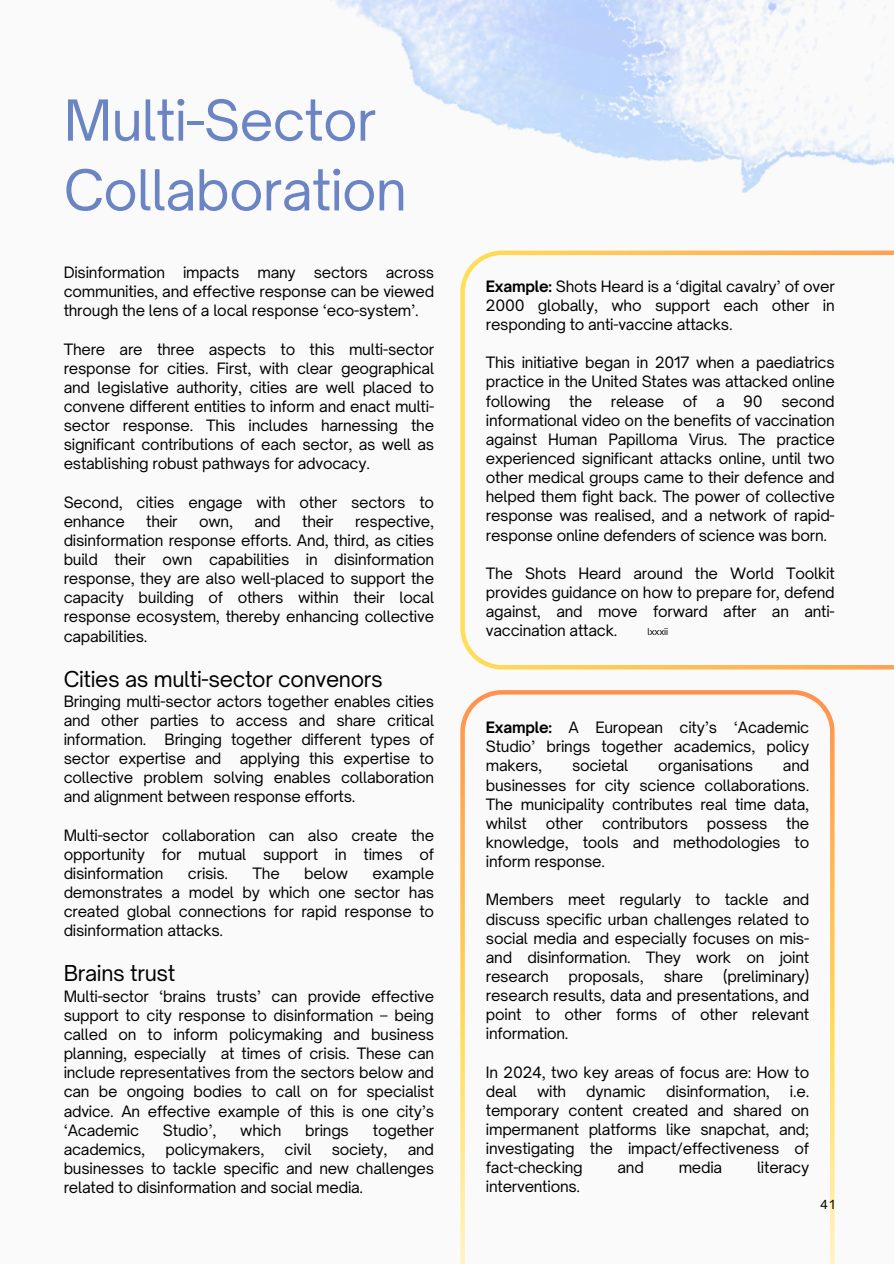
<style>
.page{position:relative;width:894px;height:1264px;background:#fff}
.page>*{position:absolute;margin:0;border:0;box-sizing:border-box;transform-origin:0 0}
.t1{font:54px/69.8px "Open Sauce One";letter-spacing:-.015em;color:#6b84c3}
.t2{font:21px "Open Sauce One";letter-spacing:-.015em;color:#000}
.t3{font:15px/19.2px "Open Sauce One";letter-spacing:-.015em;color:#000;text-align:justify}
.t4{font:12px "Open Sauce One";color:#000}
.t5{font:9px "Open Sauce One";letter-spacing:-.015em;color:#000}
.s1{font-weight:700}
</style>
<div class="page">
<div style="left:0;top:0;width:893px;height:1263px;background:#fafafa"></div>
<svg style="left:460px;top:690px;width:373px;height:573px"></svg>
<svg style="left:460px;top:250px;width:433px;height:419px"></svg>
<img style="left:331px;top:0;width:562px;height:193px">
<h1 class="t1" style="left:64px;top:85px;width:344px">Multi-Sector<br>Collaboration</h1>
<h2 class="t3" style="left:64px;top:263px;width:372px">Disinformation impacts many sectors across communities, and effective response can be viewed through the lens of a local response ‘eco-system’.</h2>
<h2 class="t3" style="left:64px;top:339px;width:372px">There are three aspects to this multi-sector response for cities. First, with clear geographical and legislative authority, cities are well placed to convene different entities to inform and enact multi&shy;sector response. This includes harnessing the significant contributions of each sector, as well as establishing robust pathways for advocacy.</h2>
<h2 class="t3" style="left:64px;top:492px;width:372px">Second, cities engage with other sectors to enhance</h2>
<h2 class="t3" style="left:64px;top:511px;width:372px;text-indent:291px">respective, disinformation response efforts. And, third, as cities build their own capabilities in disinformation response, they are also well-placed to support the capacity building of others within their local response ecosystem, thereby enhancing collective capabilities.</h2>
<h2 class="t2" style="left:64px;top:665px;width:320px">Cities as multi-sector convenors</h2>
<h2 class="t3" style="left:64px;top:691px;width:372px">Bringing multi-sector actors together enables cities and other parties to access and share critical information. Bringing together different types of sector expertise and applying this expertise to collective problem solving enables collaboration and alignment between response efforts.</h2>
<h2 class="t3" style="left:64px;top:825px;width:372px">Multi-sector collaboration can also create the opportunity for mutual support in times of disinformation</h2>
<h2 class="t3" style="left:146px;top:511px;width:33px">their</h2>
<h2 class="t3" style="left:199px;top:511px;width:35px">own,</h2>
<h2 class="t3" style="left:254px;top:511px;width:28px">and</h2>
<h2 class="t3" style="left:302px;top:511px;width:33px">their</h2>
<h2 class="t3" style="left:188px;top:863px;width:42px">crisis.</h2>
<h2 class="t3" style="left:252px;top:863px;width:29px">The</h2>
<h2 class="t3" style="left:304px;top:863px;width:46px">below</h2>
<h2 class="t3" style="left:64px;top:863px;width:372px;text-indent:309px">example demonstrates a model by which one sector has created global connections for rapid response to disinformation attacks.</h2>
<h2 class="t2" style="left:64px;top:960px;width:113px">Brains trust</h2>
<h2 class="t3" style="left:64px;top:986px;width:372px">Multi-sector ‘brains trusts’ can provide effective support to city response to disinformation – being called on to inform policymaking and business planning, especially at times of crisis. These can include representatives from the sectors below and can be ongoing bodies to call on for specialist advice. An effective example of this is one city’s ‘Academic</h2>
<h2 class="t3" style="left:163px;top:1120px;width:55px">Studio’,</h2>
<h2 class="t3" style="left:240px;top:1120px;width:43px">which</h2>
<h2 class="t3" style="left:305px;top:1120px;width:45px">brings</h2>
<h2 class="t3" style="left:372px;top:1120px;width:63px">together</h2>
<h2 class="t3" style="left:64px;top:1139px;width:83px">academics,</h2>
<h2 class="t3" style="left:165px;top:1139px;width:100px">policymakers,</h2>
<h2 class="t3" style="left:284px;top:1139px;width:28px">civil</h2>
<h2 class="t3" style="left:331px;top:1139px;width:57px">society,</h2>
<h2 class="t3" style="left:64px;top:1139px;width:372px;text-indent:344px">and businesses to tackle specific and new challenges related to disinformation and social media.</h2>
<h2 class="t3" style="left:485px;top:276px;width:350px"><span class="s1">Example:</span> Shots Heard is a ‘digital cavalry’ of over 2000 globally, who support each other in responding to anti-vaccine attacks.</h2>
<h2 class="t3" style="left:485px;top:353px;width:350px">This initiative began in 2017 when a paediatrics practice in the United States was attacked online following the release of a 90 second informational video on the benefits of vaccination against Human Papilloma Virus. The practice experienced significant attacks online, until two other medical groups came to their defence and helped them fight back. The power of collective response was realised, and a network of rapid&shy;response online defenders of science was born.</h2>
<h2 class="t3" style="left:485px;top:563px;width:350px">The Shots Heard around the World Toolkit provides guidance on how to prepare for, defend against, and move forward after an anti&shy;vaccination attack.</h2>
<h2 class="t5" style="left:647px;top:625px;width:22px">lxxxii</h2>
<p class="t3" style="left:485px;top:717px;width:325px"><span class="s1">Example:</span> A European city’s ‘Academic Studio’ brings together academics, policy makers,</p>
<p class="t3" style="left:572px;top:756px;width:58px">societal</p>
<p class="t3" style="left:658px;top:756px;width:96px">organisations</p>
<p class="t3" style="left:485px;top:756px;width:325px;text-indent:297px">and businesses for city science collaborations.<br>The municipality contributes real time data, whilst other contributors possess the knowledge, tools and methodologies to inform response.</p>
<h2 class="t3" style="left:485px;top:890px;width:325px">Members meet regularly to tackle and discuss specific urban challenges related to social media and especially focuses on mis&shy;and disinformation. They work on joint research</h2>
<h2 class="t3" style="left:485px;top:966px;width:325px;text-indent:237px">(preliminary) research results, data and presentations, and point to other forms of other relevant information.</h2>
<h2 class="t3" style="left:485px;top:1062px;width:325px">In 2024, two key areas of focus are: How to deal</h2>
<h2 class="t3" style="left:568px;top:966px;width:77px">proposals,</h2>
<h2 class="t3" style="left:663px;top:966px;width:41px">share</h2>
<h2 class="t3" style="left:485px;top:1081px;width:325px;text-indent:304px">i.e. temporary content created and shared on impermanent platforms like snapchat, and; investigating the impact/effectiveness of fact-checking</h2>
<h2 class="t3" style="left:537px;top:1081px;width:31px">with</h2>
<h2 class="t3" style="left:586px;top:1081px;width:61px">dynamic</h2>
<h2 class="t3" style="left:666px;top:1081px;width:105px">disinformation,</h2>
<h2 class="t3" style="left:617px;top:1157px;width:28px">and</h2>
<h2 class="t3" style="left:678px;top:1157px;width:45px">media</h2>
<h2 class="t3" style="left:756px;top:1157px;width:54px">literacy</h2>
<h2 class="t3" style="left:485px;top:1176px;width:96px">interventions.</h2>
<p class="t4" style="left:820px;top:1197px;width:16px">41</p>
</div>
